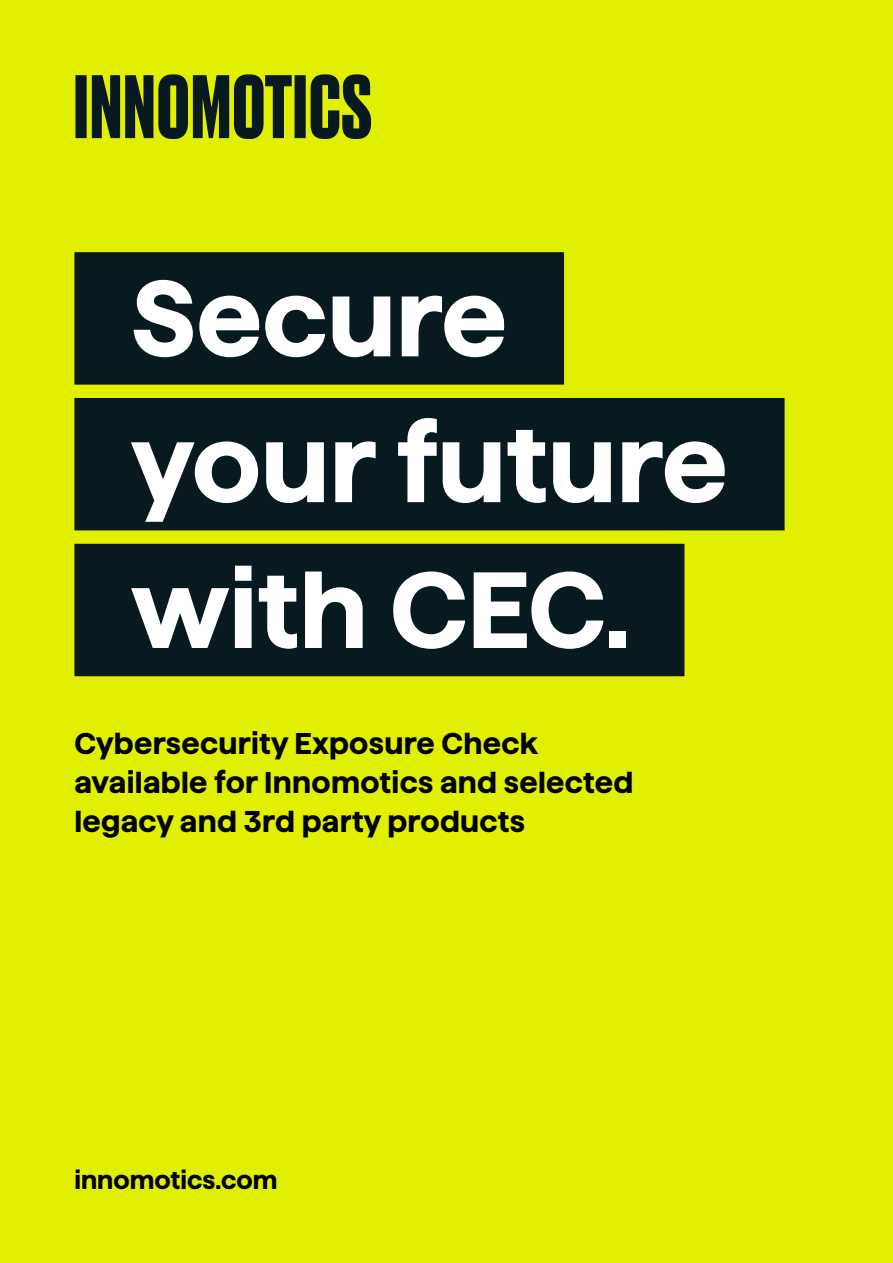
<style>
.page{position:relative;width:893px;height:1263px;background:#e1f000}
.page>*{position:absolute;margin:0;border:0;box-sizing:border-box;transform-origin:0 0}
.t1{font:700 108px/145.8px "Innomotics Haffer SQ";color:#fff}
.t2{font:700 30px/39px "Innomotics Haffer SQ";letter-spacing:.01em;color:#000}
.t3{font:700 25.5px "Innomotics Haffer SQ";color:#000}
</style>
<div class="page">
<svg style="left:75px;top:74px;width:296px;height:65px"></svg>
<div style="left:74px;top:252px;width:490px;height:133px;background:#08191f"></div>
<div style="left:74px;top:398px;width:711px;height:132px;background:#08191f"></div>
<div style="left:74px;top:544px;width:610px;height:132px;background:#08191f"></div>
<h1 class="t1" style="left:131px;top:236px;width:598px">Secure your future with CEC.</h1>
<p class="t2" style="left:74px;top:721px;width:560px">Cybersecurity Exposure Check available for Innomotics and selected legacy and 3rd party products</p>
<p class="t3" style="left:74px;top:1161px;width:205px">innomotics.com</p>
</div>
